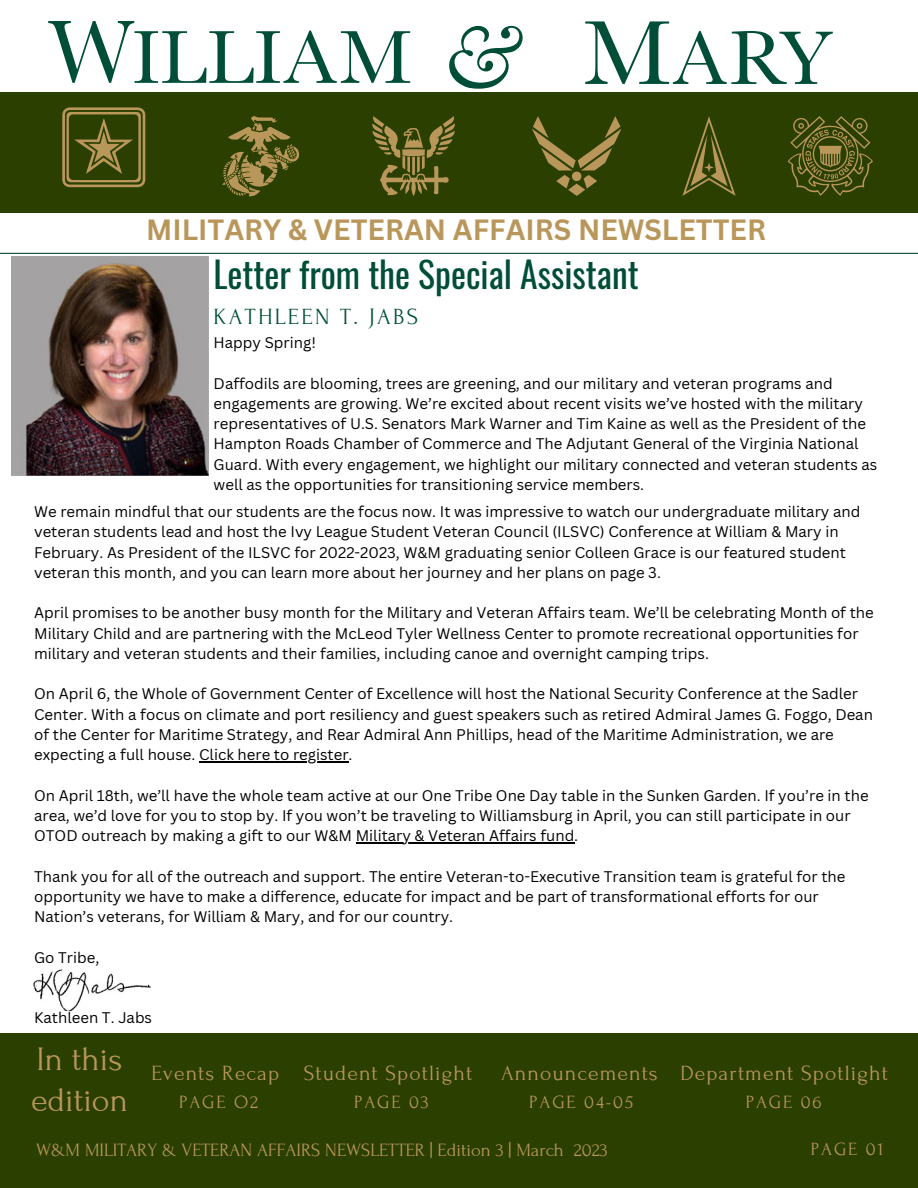
<style>
.page{position:relative;width:918px;height:1188px;background:#fff}
.page>*{position:absolute;margin:0;border:0;box-sizing:border-box;transform-origin:0 0}
.t1{font:35.7px "Oswald";color:#004e38}
.t2{font:34.2px/40.5px "Forum";color:#b9975b}
.t3{font:700 28.5px "Canva Sans";color:#b9975b}
.t4{font:23.25px "Forum";letter-spacing:.1em;color:#004e38}
.t5{font:21.6px "Forum";letter-spacing:.05em;color:#b9975b}
.t6{font:18.75px "Forum";color:#b9975b}
.t7{font:15px/20.2px "Canva Sans";color:#000}
</style>
<div class="page">
<div style="left:0;top:1034px;width:918px;height:93px;background:#2b4000"></div>
<div style="left:0;top:1127px;width:918px;height:61px;background:#2b4000"></div>
<svg style="left:48px;top:21px;width:362px;height:62px"></svg>
<svg style="left:449px;top:26px;width:73px;height:63px"></svg>
<div style="left:0;top:92px;width:918px;height:120px;background:#2b4000"></div>
<svg style="left:62px;top:107px;width:83px;height:80px"></svg>
<svg style="left:222px;top:116px;width:77px;height:81px"></svg>
<svg style="left:372px;top:116px;width:83px;height:80px"></svg>
<svg style="left:568px;top:184px;width:17px;height:12px"></svg>
<svg style="left:532px;top:116px;width:89px;height:73px"></svg>
<svg style="left:682px;top:116px;width:54px;height:80px"></svg>
<svg style="left:788px;top:116px;width:85px;height:80px"></svg>
<hr style="left:0;top:253px;width:918px;height:1px;background:#004e38">
<svg style="left:585px;top:21px;width:248px;height:63px"></svg>
<img style="left:12px;top:257px;width:197px;height:218px">
<img style="left:33px;top:969px;width:118px;height:42px">
<hr style="left:199px;top:761px;width:150px;height:1px;background:#000">
<hr style="left:356px;top:842px;width:218px;height:1px;background:#000">
<h3 class="t3" style="left:146px;top:210px;width:622px">MILITARY &amp; VETERAN AFFAIRS NEWSLETTER</h3>
<h1 class="t1" style="left:214px;top:246px;width:427px">Letter from the Special Assistant</h1>
<h3 class="t4" style="left:214px;top:304px;width:206px">KATHLEEN T. JABS</h3>
<p class="t7" style="left:214px;top:332px;width:104px">Happy Spring!</p>
<p class="t7" style="left:214px;top:373px;width:665px">Daffodils are blooming, trees are greening, and our military and veteran programs and engagements are growing. We’re excited about recent visits we’ve hosted with the military representatives of U.S. Senators Mark Warner and Tim Kaine as well as the President of the Hampton Roads Chamber of Commerce and The Adjutant General of the Virginia National Guard. With every engagement, we highlight our military connected and veteran students as well as the opportunities for transitioning service members.</p>
<p class="t7" style="left:34px;top:501px;width:828px">We remain mindful that our students are the focus now. It was impressive to watch our undergraduate military and veteran students lead and host the Ivy League Student Veteran Council (ILSVC) Conference at William &amp; Mary in February. As President of the ILSVC for 2022-2023, W&amp;M graduating senior Colleen Grace is our featured student veteran this month, and you can learn more about her journey and her plans on page 3.</p>
<p class="t7" style="left:34px;top:603px;width:841px">April promises to be another busy month for the Military and Veteran Affairs team. We’ll be celebrating Month of the<br>Military Child and are partnering with the McLeod Tyler Wellness Center to promote recreational opportunities for military and veteran students and their families, including canoe and overnight camping trips.</p>
<p class="t7" style="left:34px;top:684px;width:840px">On April 6, the Whole of Government Center of Excellence will host the National Security Conference at the Sadler Center. With a focus on climate and port resiliency and guest speakers such as retired Admiral James G. Foggo, Dean of the Center for Maritime Strategy, and Rear Admiral Ann Phillips, head of the Maritime Administration, we are expecting a full house. Click here to register.</p>
<p class="t7" style="left:34px;top:785px;width:836px">On April 18th, we’ll have the whole team active at our One Tribe One Day table in the Sunken Garden. If you’re in the area, we’d love for you to stop by. If you won’t be traveling to Williamsburg in April, you can still participate in our<br>OTOD outreach by making a gift to our W&amp;M Military &amp; Veteran Affairs fund.</p>
<p class="t7" style="left:34px;top:866px;width:813px">Thank you for all of the outreach and support. The entire Veteran-to-Executive Transition team is grateful for the opportunity we have to make a difference, educate for impact and be part of transformational efforts for our<br>Nation’s veterans, for William &amp; Mary, and for our country.</p>
<p class="t7" style="left:34px;top:947px;width:67px">Go Tribe,</p>
<p class="t7" style="left:34px;top:1008px;width:119px">Kathleen T. Jabs</p>
<h2 class="t2" style="left:31px;top:1039px;width:98px">In this edition</h2>
<h3 class="t5" style="left:151px;top:1061px;width:129px">Events Recap</h3>
<p class="t6" style="left:179px;top:1092px;width:81px">PAGE O2</p>
<h3 class="t5" style="left:304px;top:1061px;width:170px">Student Spotlight</h3>
<p class="t6" style="left:354px;top:1092px;width:76px">PAGE 03</p>
<h3 class="t5" style="left:501px;top:1061px;width:158px">Announcements</h3>
<p class="t6" style="left:529px;top:1092px;width:105px">PAGE 04-05</p>
<p class="t6" style="left:36px;top:1140px;width:573px">W&amp;M MILITARY &amp; VETERAN AFFAIRS NEWSLETTER | Edition 3 | March 2023</p>
<h3 class="t5" style="left:680px;top:1061px;width:209px">Department Spotlight</h3>
<p class="t6" style="left:746px;top:1092px;width:77px">PAGE 06</p>
<p class="t6" style="left:811px;top:1139px;width:74px">PAGE 01</p>
</div>
